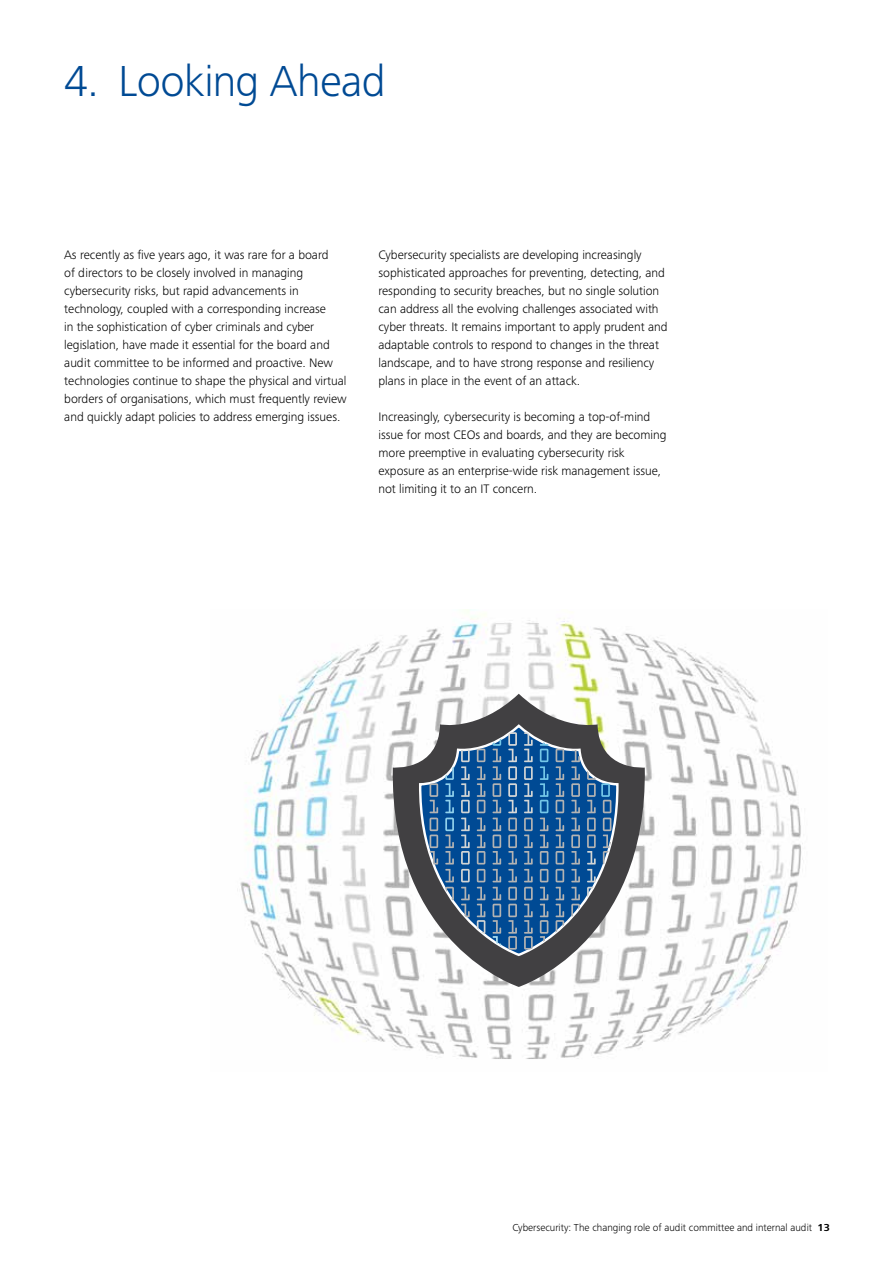
<style>
.page{position:relative;width:893px;height:1263px;background:#fff}
.page>*{position:absolute;margin:0;border:0;box-sizing:border-box;transform-origin:0 0}
.Head_styles_A_Page_h{font:300 45px "Frutiger Next Pro";letter-spacing:-.015em;color:#004a94}
.Body_styles_Body_cop{font:300 12.75px/18px "Frutiger Next Pro";letter-spacing:-.005em;color:#000}
.t1{font:300 10.5px "Frutiger Next Pro";letter-spacing:-.005em;color:#000}
.s1{font-weight:700}
</style>
<div class="page">
<img style="left:240px;top:609px;width:563px;height:450px">
<svg style="left:390px;top:694px;width:258px;height:293px"></svg>
<svg style="left:418px;top:722px;width:202px;height:235px;background:#466788"></svg>
<svg style="left:430px;top:783px;width:8px;height:81px"></svg>
<svg style="left:445px;top:766px;width:9px;height:134px"></svg>
<svg style="left:461px;top:749px;width:9px;height:168px;background:#4a7aa9"></svg>
<svg style="left:477px;top:749px;width:8px;height:185px"></svg>
<svg style="left:493px;top:732px;width:8px;height:218px;background:#42709c"></svg>
<svg style="left:508px;top:732px;width:9px;height:218px;background:#4876a4"></svg>
<svg style="left:524px;top:732px;width:9px;height:218px;background:#4373a3"></svg>
<svg style="left:540px;top:732px;width:8px;height:218px;background:#3d71a0"></svg>
<svg style="left:556px;top:749px;width:8px;height:185px"></svg>
<svg style="left:571px;top:749px;width:9px;height:168px;background:#42719f"></svg>
<svg style="left:587px;top:766px;width:24px;height:134px;background:#41678d"></svg>
<p class="Head_styles_A_Page_h" style="left:64px;top:55px;width:323px">4. Looking Ahead</p>
<p class="Body_styles_Body_cop" style="left:64px;top:246px;width:284px">As recently as five years ago, it was rare for a board<br>of directors to be closely involved in managing cybersecurity risks, but rapid advancements in technology, coupled with a corresponding increase<br>in the sophistication of cyber criminals and cyber legislation, have made it essential for the board and audit committee to be informed and proactive. New technologies continue to shape the physical and virtual borders of organisations, which must frequently review and quickly adapt policies to address emerging issues.</p>
<p class="Body_styles_Body_cop" style="left:378px;top:246px;width:291px">Cybersecurity specialists are developing increasingly sophisticated approaches for preventing, detecting, and responding to security breaches, but no single solution can address all the evolving challenges associated with cyber threats. It remains important to apply prudent and adaptable controls to respond to changes in the threat landscape, and to have strong response and resiliency plans in place in the event of an attack.</p>
<p class="Body_styles_Body_cop" style="left:378px;top:408px;width:290px">Increasingly, cybersecurity is becoming a top-of-mind issue for most CEOs and boards, and they are becoming more preemptive in evaluating cybersecurity risk exposure as an enterprise-wide risk management issue, not limiting it to an IT concern.</p>
<p class="t1" style="left:512px;top:1221px;width:319px">Cybersecurity: The changing role of audit committee and internal audit <span class="s1">13</span></p>
</div>
